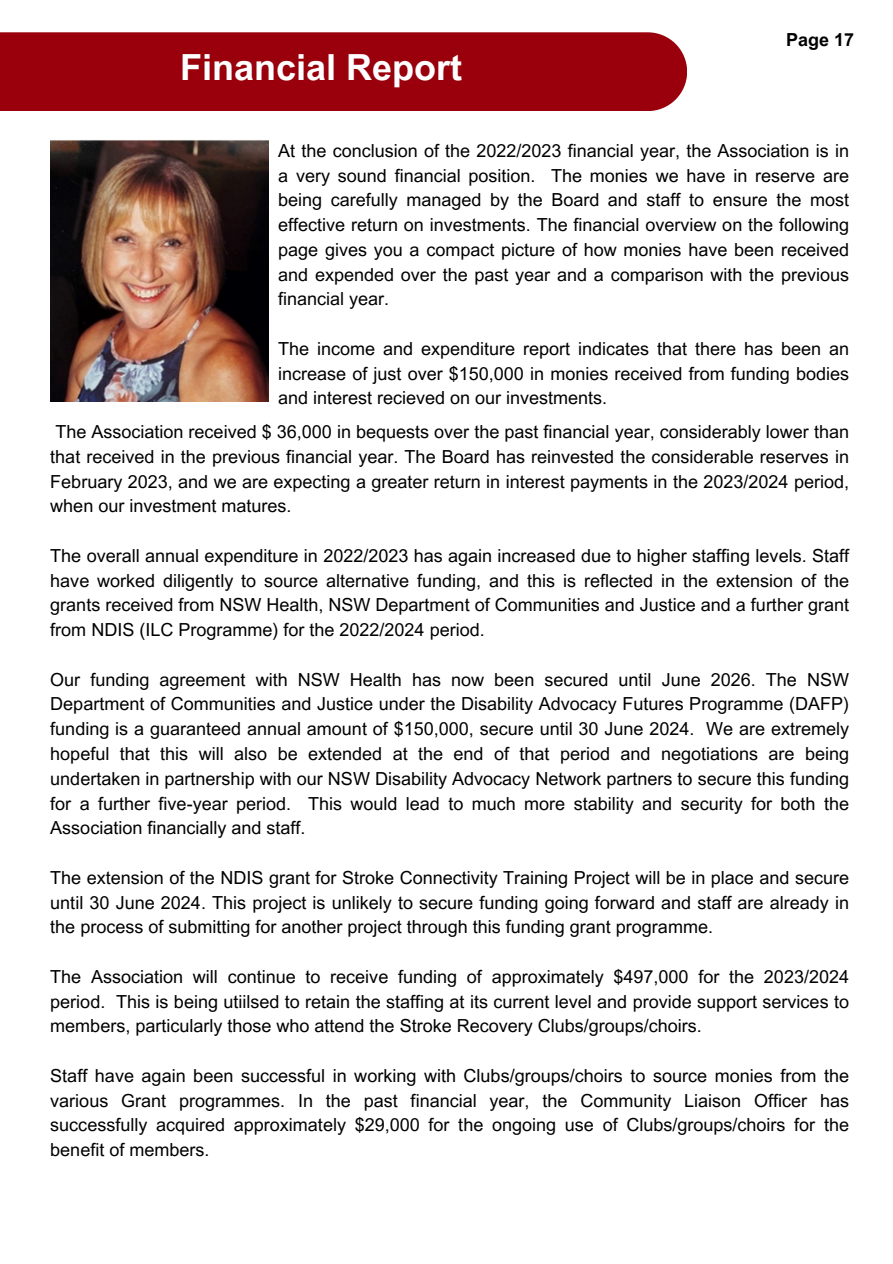
<style>
.page{position:relative;width:893px;height:1264px;background:#fff}
.page>*{position:absolute;margin:0;border:0;box-sizing:border-box;transform-origin:0 0}
.t1{font:700 36px "Arial MT Pro";color:#fff}
.t2{font:18px/24.8px "Arial MT Pro";color:#000;text-align:justify}
.t3{font:700 18px "Arial MT Pro";color:#000}
</style>
<div class="page">
<div style="left:0;top:32px;width:687px;height:79px;background:#99000c"></div>
<img style="left:51px;top:140px;width:217px;height:261px">
<h1 class="t1" style="left:180px;top:53px;width:283px">Financial Report</h1>
<p class="t3" style="left:786px;top:33px;width:69px">Page 17</p>
<p class="t2" style="left:278px;top:140px;width:572px">At the conclusion of the 2022/2023 financial year, the Association is in a very sound financial position. The monies we have in reserve are being carefully managed by the Board and staff to ensure the most effective return on investments. The financial overview on the following page gives you a compact picture of how monies have been received and expended over the past year and a comparison with the previous financial year.</p>
<p class="t2" style="left:278px;top:338px;width:572px">The income and expenditure report indicates that there has been an increase of just over $150,000 in monies received from funding bodies and interest recieved on our investments.</p>
<p class="t2" style="left:50px;top:421px;width:800px">The Association received $ 36,000 in bequests over the past financial year, considerably lower than that received in the previous financial year. The Board has reinvested the considerable reserves in February 2023, and we are expecting a greater return in interest payments in the 2023/2024 period, when our investment matures.</p>
<p class="t2" style="left:50px;top:545px;width:800px">The overall annual expenditure in 2022/2023 has again increased due to higher staffing levels. Staff have worked diligently to source alternative funding, and this is reflected in the extension of the grants received from NSW Health, NSW Department of Communities and Justice and a further grant from NDIS (ILC Programme) for the 2022/2024 period.</p>
<p class="t2" style="left:50px;top:669px;width:800px">Our funding agreement with NSW Health has now been secured until June 2026. The NSW Department of Communities and Justice under the Disability Advocacy Futures Programme (DAFP) funding is a guaranteed annual amount of $150,000, secure until 30 June 2024. We are extremely hopeful that this will also be extended at the end of that period and negotiations are being undertaken in partnership with our NSW Disability Advocacy Network partners to secure this funding for a further five-year period. This would lead to much more stability and security for both the Association financially and staff.</p>
<p class="t2" style="left:50px;top:867px;width:800px">The extension of the NDIS grant for Stroke Connectivity Training Project will be in place and secure until 30 June 2024. This project is unlikely to secure funding going forward and staff are already in the process of submitting for another project through this funding grant programme.</p>
<p class="t2" style="left:50px;top:966px;width:800px">The Association will continue to receive funding of approximately $497,000 for the 2023/2024 period. This is being utiilsed to retain the staffing at its current level and provide support services to members, particularly those who attend the Stroke Recovery Clubs/groups/choirs.</p>
<p class="t2" style="left:50px;top:1065px;width:800px">Staff have again been successful in working with Clubs/groups/choirs to source monies from the various Grant programmes. In the past financial year, the Community Liaison Officer has successfully acquired approximately $29,000 for the ongoing use of Clubs/groups/choirs for the benefit of members.</p>
</div>
